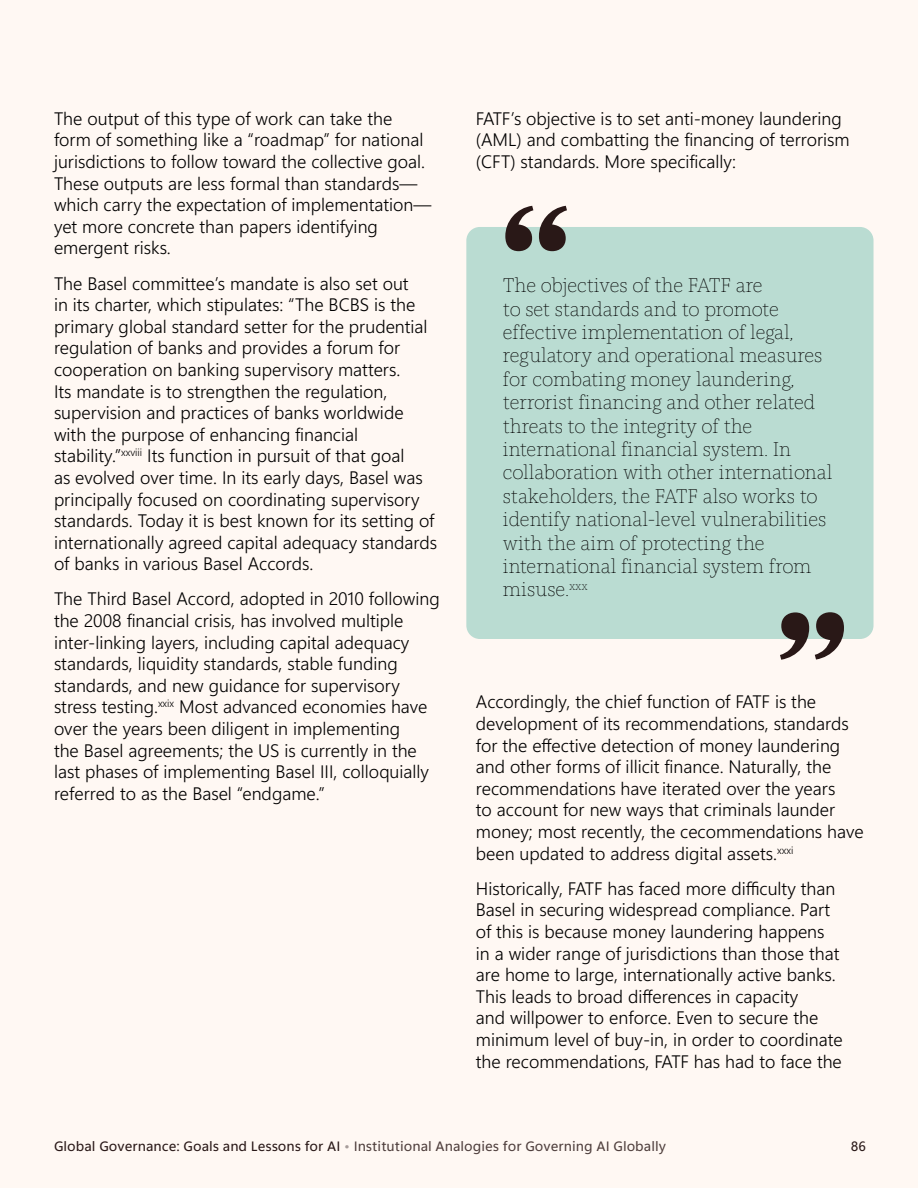
<style>
.page{position:relative;width:918px;height:1188px;background:#fff8f3}
.page>*{position:absolute;margin:0;border:0;box-sizing:border-box;transform-origin:0 0}
.Inline_Quote{font:19.5px/23.4px "Segoe Serif 12 c 0000";letter-spacing:-.01em;color:#000}
.t1{font:18px/21.6px "Segoe Sans a 8000 15 e 0000";color:#000}
.t2{font:13.5px "Segoe Sans 50000";color:#4f3f3d}
.t3{font:13.5px "Segoe Sans 50000";color:#291817}
.s1{color:#291817}
.s2{color:#a79d9b}
</style>
<div class="page">
<div style="left:466px;top:227px;width:408px;height:412px;background:#badcd2;border-radius:14px"></div>
<svg style="left:780px;top:612px;width:64px;height:48px"></svg>
<svg style="left:505px;top:206px;width:62px;height:45px"></svg>
<p class="t1" style="left:54px;top:107px;width:379px">The output of this type of work can take the form of something like a “roadmap” for national jurisdictions to follow toward the collective goal.<br>These outputs are less formal than standards— which carry the expectation of implementation— yet more concrete than papers identifying emergent risks.</p>
<p class="t1" style="left:54px;top:272px;width:385px">The Basel committee’s mandate is also set out<br>in its charter, which stipulates: “The BCBS is the primary global standard setter for the prudential regulation of banks and provides a forum for cooperation on banking supervisory matters.<br>Its mandate is to strengthen the regulation, supervision and practices of banks worldwide with the purpose of enhancing financial stability.”<sup>xxviii</sup> Its function in pursuit of that goal<br>as evolved over time. In its early days, Basel was principally focused on coordinating supervisory standards. Today it is best known for its setting of internationally agreed capital adequacy standards of banks in various Basel Accords.</p>
<p class="t1" style="left:54px;top:588px;width:387px">The Third Basel Accord, adopted in 2010 following the 2008 financial crisis, has involved multiple inter-linking layers, including capital adequacy standards, liquidity standards, stable funding standards, and new guidance for supervisory stress testing.<sup>xxix</sup> Most advanced economies have over the years been diligent in implementing<br>the Basel agreements; the US is currently in the last phases of implementing Basel III, colloquially referred to as the Basel “endgame.”</p>
<p class="t1" style="left:476px;top:107px;width:375px">FATF’s objective is to set anti-money laundering (AML) and combatting the financing of terrorism (CFT) standards. More specifically:</p>
<p class="Inline_Quote" style="left:503px;top:274px;width:331px">The objectives of the FATF are<br>to set standards and to promote effective implementation of legal, regulatory and operational measures for combating money laundering, terrorist financing and other related threats to the integrity of the international financial system. In collaboration with other international stakeholders, the FATF also works to identify national-level vulnerabilities with the aim of protecting the international financial system from misuse.<sup>xxx</sup></p>
<p class="t1" style="left:476px;top:691px;width:389px">Accordingly, the chief function of FATF is the development of its recommendations, standards for the effective detection of money laundering and other forms of illicit finance. Naturally, the recommendations have iterated over the years<br>to account for new ways that criminals launder money; most recently, the cecommendations have been updated to address digital assets.<sup>xxxi</sup></p>
<p class="t1" style="left:476px;top:877px;width:368px">Historically, FATF has faced more difficulty than Basel in securing widespread compliance. Part of this is because money laundering happens in a wider range of jurisdictions than those that are home to large, internationally active banks.<br>This leads to broad differences in capacity<br>and willpower to enforce. Even to secure the minimum level of buy-in, in order to coordinate the recommendations, FATF has had to face the</p>
<p class="t2" style="left:54px;top:1137px;width:613px"><span class="s1">Global Governance: Goals and Lessons for AI</span> <span class="s2">•</span> Institutional Analogies for Governing AI Globally</p>
<p class="t3" style="left:851px;top:1137px;width:17px">86</p>
</div>
